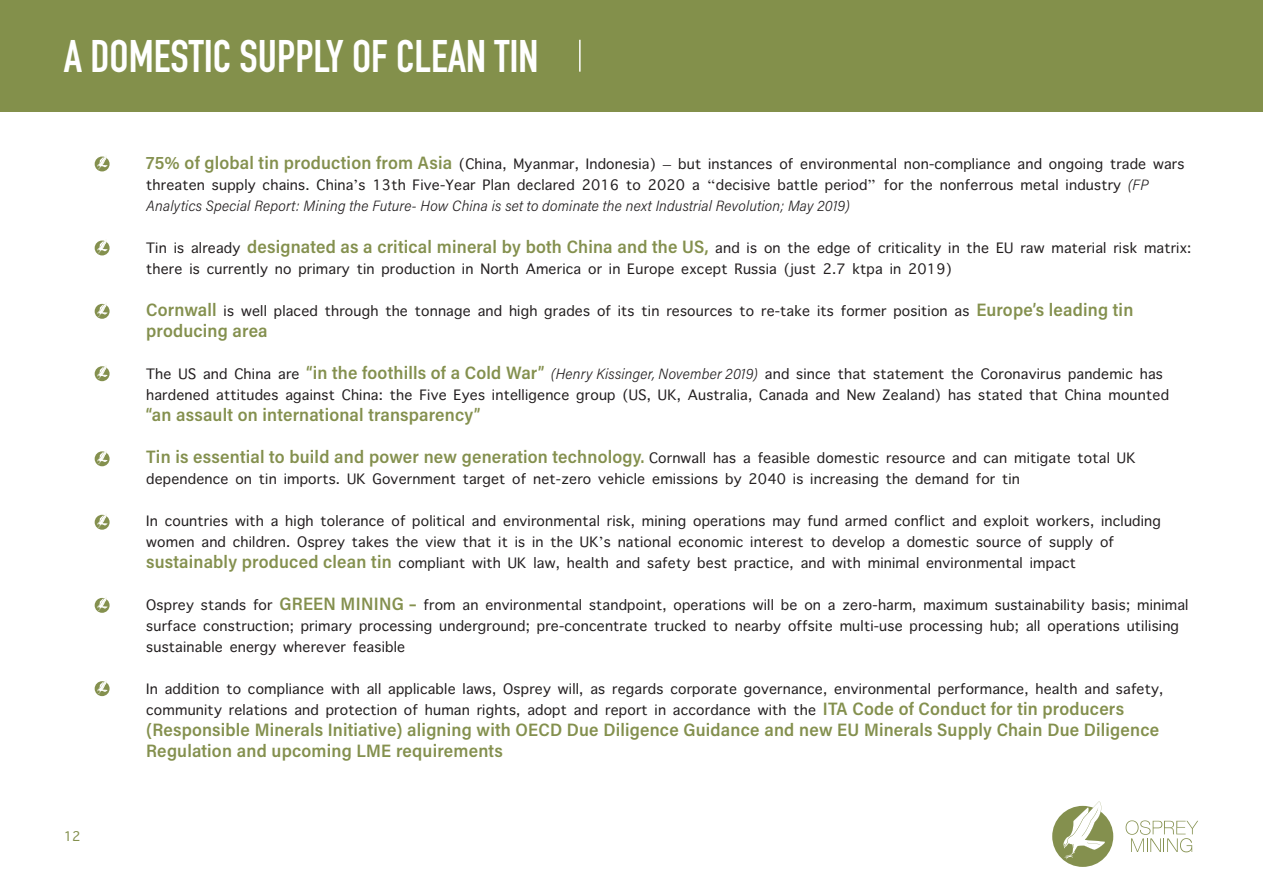
<style>
.page{position:relative;width:1263px;height:893px;background:#fff}
.page>*{position:absolute;margin:0;border:0;box-sizing:border-box;transform-origin:0 0}
.t1{font:700 45px "DIN Condensed";color:#fff}
.t2{font:19.5px "Apple Symbols";color:#231f20}
.t3{font:600 18px/21px "Acumin Pro Semi Cond";letter-spacing:.01em;color:#84904e}
.t4{font:italic 300 15px "Acumin Pro Semi Cond";letter-spacing:.01em;color:#231f20}
.s1{color:#231f20}
.s2{font-weight:600;font-style:normal;font-size:18px;color:#84904e}
</style>
<div class="page">
<svg style="left:1051px;top:805px;width:63px;height:63px"></svg>
<svg style="left:1125px;top:820px;width:73px;height:32px"></svg>
<div style="left:1052px;top:806px;width:61px;height:61px;background:#84904e;border-radius:50%"></div>
<svg style="left:1063px;top:801px;width:42px;height:59px"></svg>
<div style="left:0;top:0;width:1263px;height:112px;background:#83904b"></div>
<svg style="left:94px;top:156px;width:16px;height:16px"></svg>
<div style="left:95px;top:157px;width:15px;height:14px;background:#84904e;border-radius:50%"></div>
<svg style="left:97px;top:156px;width:11px;height:14px"></svg>
<svg style="left:94px;top:240px;width:16px;height:16px"></svg>
<div style="left:95px;top:241px;width:15px;height:14px;background:#84904e;border-radius:50%"></div>
<svg style="left:97px;top:240px;width:11px;height:14px"></svg>
<svg style="left:95px;top:304px;width:15px;height:15px"></svg>
<svg style="left:97px;top:303px;width:11px;height:15px"></svg>
<svg style="left:95px;top:366px;width:15px;height:15px"></svg>
<svg style="left:97px;top:366px;width:11px;height:14px"></svg>
<svg style="left:95px;top:451px;width:15px;height:15px"></svg>
<svg style="left:97px;top:451px;width:11px;height:14px"></svg>
<svg style="left:95px;top:515px;width:15px;height:15px"></svg>
<svg style="left:97px;top:514px;width:11px;height:15px"></svg>
<svg style="left:95px;top:598px;width:15px;height:15px"></svg>
<svg style="left:97px;top:597px;width:11px;height:15px"></svg>
<svg style="left:95px;top:681px;width:15px;height:15px"></svg>
<svg style="left:97px;top:681px;width:11px;height:14px"></svg>
<hr style="left:579px;top:40px;width:2px;height:32px;background:#fff">
<p class="t1" style="left:64px;top:26px;width:476px">A DOMESTIC SUPPLY OF CLEAN TIN</p>
<p class="t3" style="left:146px;top:151px;width:307px">75% of global tin production from Asia</p>
<p class="t2" style="left:589px;top:150px;width:50px">■□■▲</p>
<p class="t2" style="left:687px;top:150px;width:309px">◆▼ ■▲▼ ■ ▲ □ ■❖ □■ ■▼ ● ■□■ □ ● ■</p>
<p class="t2" style="left:1025px;top:150px;width:92px">■ □■ □■ ▼</p>
<p class="t2" style="left:146px;top:171px;width:103px">▼ ▼■ ▲◆ ●</p>
<p class="t2" style="left:337px;top:171px;width:61px">■ ▲ ✓▼</p>
<p class="t2" style="left:541px;top:171px;width:5px">●</p>
<p class="t2" style="left:794px;top:171px;width:17px">▼▼●</p>
<p class="t2" style="left:850px;top:171px;width:116px">□ □ ▼ ■□■</p>
<p class="t2" style="left:990px;top:171px;width:25px">□◆▲</p>
<p class="t4" style="left:1041px;top:174px;width:109px">▼ ● ■ ◆▲▼ (FP</p>
<p class="t4" style="left:146px;top:195px;width:705px">Analytics Special Report: Mining the Future- How China is set to dominate the next Industrial Revolution; May 2019)</p>
<p class="t2" style="left:159px;top:234px;width:45px">■ ▲ ●</p>
<p class="t3" style="left:247px;top:235px;width:548px">designated as a critical mineral by both China and the US, <span class="s1">■</span> <span class="s1">▲</span> <span class="s1">□■</span> <span class="s1">▼</span></p>
<p class="t2" style="left:857px;top:234px;width:117px">□ ▼ ●▼ ■ ▼</p>
<p class="t2" style="left:1072px;top:234px;width:59px">▼ ● ▲</p>
<p class="t2" style="left:146px;top:255px;width:147px">▼ ▲ ◆ ■▼● ■□</p>
<p class="t2" style="left:357px;top:255px;width:155px">▼■ □ ◆ ▼□■ ■ □▼</p>
<p class="t2" style="left:588px;top:255px;width:71px">□ ■ ◆ □</p>
<p class="t2" style="left:721px;top:255px;width:46px">▼ ◆▲▲</p>
<p class="t2" style="left:794px;top:255px;width:23px">◆▲▼</p>
<p class="t3" style="left:146px;top:298px;width:89px">Cornwall <span class="s1">▲</span></p>
<p class="t2" style="left:260px;top:297px;width:27px">●● ●</p>
<p class="t2" style="left:325px;top:297px;width:123px">▼ □◆ ▼ ▼□■■</p>
<p class="t2" style="left:485px;top:297px;width:10px">■</p>
<p class="t2" style="left:583px;top:297px;width:173px">▲ □ ▼▲ ▼ ■ ▲□◆ ▲ ▼□</p>
<p class="t2" style="left:780px;top:297px;width:76px">▼ ▼▲ □</p>
<p class="t3" style="left:902px;top:298px;width:233px"><span class="s1">□▲</span> <span class="s1">▼</span> <span class="s1">□■</span> <span class="s1">▲</span> Europe’s leading tin</p>
<p class="t3" style="left:146px;top:319px;width:123px">producing area</p>
<p class="t4" style="left:306px;top:363px;width:596px"><span class="s2">“in the foothills of a Cold War”</span> (Henry Kissinger, November 2019) ■ ▲ ■ ▼ ▼ ▲▼ ▼</p>
<p class="t2" style="left:930px;top:360px;width:29px">■▼ ▼</p>
<p class="t2" style="left:990px;top:360px;width:104px">□□■❖ ◆▲ ■</p>
<p class="t2" style="left:185px;top:381px;width:95px">■ ▼▼▼◆ ▲</p>
<p class="t2" style="left:313px;top:381px;width:23px">■▲▼</p>
<p class="t2" style="left:431px;top:381px;width:124px">❖ ▲ ■▼ ●● ■</p>
<p class="t2" style="left:698px;top:381px;width:40px">◆▲▼ ●</p>
<p class="t2" style="left:964px;top:381px;width:95px">▲ ▲▼▼ ▼ ▼</p>
<p class="t2" style="left:1086px;top:381px;width:68px">■ □◆■▼</p>
<p class="t3" style="left:146px;top:403px;width:336px">“an assault on international transparency”</p>
<p class="t3" style="left:146px;top:445px;width:591px">Tin is essential to build and power new generation technology. <span class="s1">□</span> <span class="s1">■</span> <span class="s1">●●</span> <span class="s1">▲</span></p>
<p class="t2" style="left:779px;top:444px;width:90px">▲● □ ▲▼</p>
<p class="t2" style="left:900px;top:444px;width:25px">▲□◆</p>
<p class="t2" style="left:960px;top:444px;width:151px">■ ■ ▼ ▼ ▼□▼ ●</p>
<p class="t2" style="left:180px;top:465px;width:99px">■ ■ □■ ▼■</p>
<p class="t2" style="left:308px;top:465px;width:29px">□▼▲</p>
<p class="t2" style="left:382px;top:465px;width:88px">□❖ ■ ■▼ ▼</p>
<p class="t2" style="left:499px;top:465px;width:58px">▼ □ ■ ▼</p>
<p class="t2" style="left:634px;top:465px;width:86px">● ▲▲ □■▲</p>
<p class="t2" style="left:767px;top:465px;width:56px">✔ ▲ ■</p>
<p class="t2" style="left:851px;top:465px;width:42px">▲■ ▼</p>
<p class="t2" style="left:952px;top:465px;width:69px">■ □ ▼■</p>
<p class="t2" style="left:150px;top:507px;width:107px">■ □◆■▼ ▲ ▼</p>
<p class="t2" style="left:321px;top:507px;width:304px">▼□● ■ □ □●▼ ● ■ ■❖ □■ ■▼ ● ▲</p>
<p class="t2" style="left:658px;top:507px;width:45px">■■ □</p>
<p class="t2" style="left:732px;top:507px;width:35px">▼ □■▲</p>
<p class="t2" style="left:902px;top:507px;width:68px">□■● ▼ ■</p>
<p class="t2" style="left:1008px;top:507px;width:49px">●□▼ □</p>
<p class="t2" style="left:1083px;top:507px;width:71px">▲ ■●◆ ■</p>
<p class="t2" style="left:157px;top:528px;width:62px">□ ■ ■</p>
<p class="t2" style="left:252px;top:528px;width:64px">● ■ ▲</p>
<p class="t2" style="left:352px;top:528px;width:83px">▼ ▲ ▼ ❖</p>
<p class="t2" style="left:463px;top:528px;width:95px">▼ ▼ ▼ ▲ ■ ▼</p>
<p class="t2" style="left:604px;top:528px;width:117px">▲ ■ ▼□■ ● □■□</p>
<p class="t2" style="left:754px;top:528px;width:125px">■▼ ▲▼ ▼□ ❖ ●□</p>
<p class="t2" style="left:915px;top:528px;width:86px">□ ▲▼ ▲□◆</p>
<p class="t2" style="left:1028px;top:528px;width:82px">□ ▲◆ ● □</p>
<p class="t3" style="left:146px;top:550px;width:348px">sustainably produced clean tin <span class="s1">□</span> <span class="s1">●</span> <span class="s1">■▼</span> <span class="s1">▼</span></p>
<p class="t2" style="left:533px;top:549px;width:5px">●</p>
<p class="t2" style="left:591px;top:549px;width:93px">●▼ ■ ▲ ▼</p>
<p class="t2" style="left:846px;top:549px;width:178px">▼ ■ ● ■❖□■ ■▼●</p>
<p class="t3" style="left:157px;top:592px;width:288px"><span class="s1">▲</span> <span class="s1">▲▼</span> <span class="s1">■</span> <span class="s1">▲</span> <span class="s1">□</span> GREEN MINING – <span class="s1">□</span></p>
<p class="t2" style="left:470px;top:591px;width:213px">■ ■❖ □■ ■▼ ● ▲▼ ■ □■▼ □</p>
<p class="t2" style="left:712px;top:591px;width:63px">▼ □■▲ ●●</p>
<p class="t2" style="left:967px;top:591px;width:111px">◆ ▲◆▲▼ ■ ●▼</p>
<p class="t2" style="left:211px;top:612px;width:80px">□■▲▼ ◆ ▼ □■</p>
<p class="t2" style="left:373px;top:612px;width:84px">□ ▲▲■ ◆■</p>
<p class="t2" style="left:492px;top:612px;width:26px">□◆■</p>
<p class="t2" style="left:572px;top:612px;width:103px">□■ ■▼ ▼ ▼◆</p>
<p class="t2" style="left:713px;top:612px;width:31px">▼□ ■</p>
<p class="t2" style="left:788px;top:612px;width:38px">□ ▲▼</p>
<p class="t2" style="left:852px;top:612px;width:44px">◆●▼ ◆▲</p>
<p class="t2" style="left:924px;top:612px;width:84px">□ ▲▲■ ◆</p>
<p class="t2" style="left:1034px;top:612px;width:23px">●● □</p>
<p class="t2" style="left:1086px;top:612px;width:86px">▼□■▲ ◆▼●▲■</p>
<p class="t2" style="left:146px;top:633px;width:101px">▲◆▲▼ ■ ● ■</p>
<p class="t2" style="left:324px;top:633px;width:74px">❖ ▲ ●</p>
<p class="t2" style="left:150px;top:675px;width:160px">■ ▼□■ ▼□ □ ● ■</p>
<p class="t2" style="left:345px;top:675px;width:37px">▼ ●●</p>
<p class="t2" style="left:413px;top:675px;width:109px">● ● ●▲ ▲</p>
<p class="t2" style="left:572px;top:675px;width:34px">●● ▲</p>
<p class="t2" style="left:656px;top:675px;width:152px">▲ □□▼ □❖■■</p>
<p class="t2" style="left:842px;top:675px;width:90px">■❖ □■ ■▼ ●</p>
<p class="t2" style="left:1060px;top:675px;width:93px">●▼ ■ ▲ ▼</p>
<p class="t2" style="left:154px;top:696px;width:61px">□ ◆■▼</p>
<p class="t2" style="left:242px;top:696px;width:69px">● ▼□■▲ ■</p>
<p class="t2" style="left:340px;top:696px;width:132px">□▼ ▼□■ □ ◆ ■</p>
<p class="t2" style="left:544px;top:696px;width:48px">□ ▼ ■</p>
<p class="t2" style="left:627px;top:696px;width:40px">□ ▼ ■</p>
<p class="t3" style="left:146px;top:697px;width:1014px;text-indent:626px"><span class="s1">▼</span> <span class="s1">▼</span> ITA Code of Conduct for tin producers (Responsible Minerals Initiative) aligning with OECD Due Diligence Guidance and new EU Minerals Supply Chain Due Diligence<br>Regulation and upcoming LME requirements</p>
</div>
